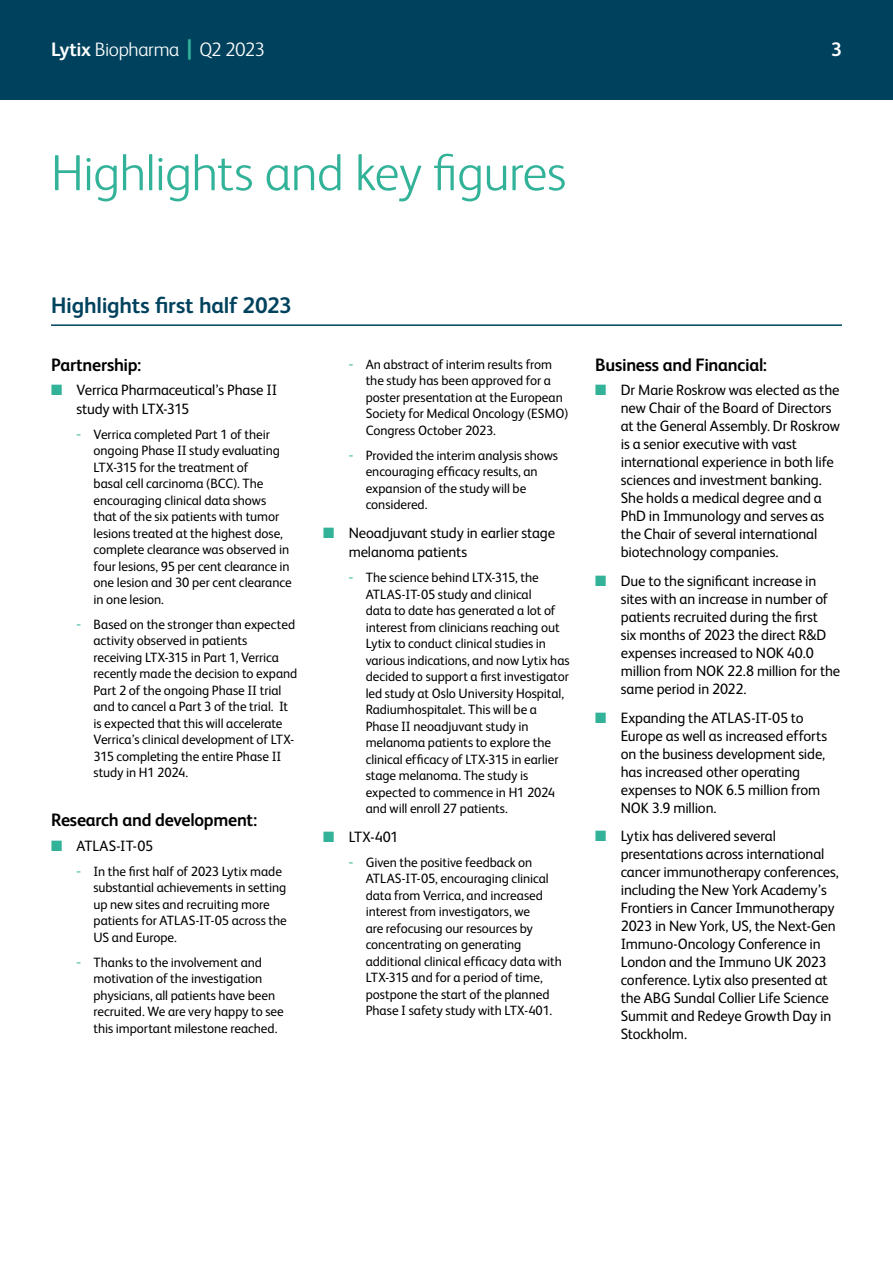
<style>
.page{position:relative;width:893px;height:1263px;background:#fff}
.page>*{position:absolute;margin:0;border:0;box-sizing:border-box;transform-origin:0 0}
.t1{font:300 51px "FS Albert";letter-spacing:-.01em;color:#32b298}
.t2{font:700 22.5px "FS Albert";letter-spacing:-.01em;color:#00425d}
.t3{font:300 19.5px "FS Albert";letter-spacing:-.02em;color:#fff}
.t4{font:700 19.5px "FS Albert";color:#fff}
.t5{font:700 18px "FS Albert";letter-spacing:-.015em;color:#000}
.t6{font:15px/18px "FS Albert";letter-spacing:-.01em;color:#000}
.t7{font:13.5px/16.5px "FS Albert";letter-spacing:-.005em;color:#000}
.s1{font-weight:700}
.s2{font-weight:800;font-size:27.45px;color:#32b298}
.s3{color:#32b298}
.s4{font-family:"Myriad Pro";font-size:15px;color:#32b298}
</style>
<div class="page">
<div style="left:0;top:0;width:893px;height:100px;background:#00425d"></div>
<hr style="left:51px;top:324px;width:791px;height:2px;background:#00425d">
<h3 class="t3" style="left:51px;top:37px;width:216px"><span class="s1">Lytix</span> Biopharma <span class="s2">|</span> Q2 2023</h3>
<h3 class="t4" style="left:831px;top:36px;width:12px">3</h3>
<h1 class="t1" style="left:51px;top:139px;width:517px">Highlights and key figures</h1>
<h2 class="t2" style="left:51px;top:290px;width:242px">Highlights first half 2023</h2>
<h3 class="t5" style="left:51px;top:352px;width:92px">Partnership:</h3>
<p class="t6" style="left:77px;top:380px;width:202px;line-height:18.8px;text-indent:-26px"><span class="s3">■</span> Verrica Pharmaceutical’s Phase II study with LTX-315</p>
<p class="t7" style="left:94px;top:425px;width:200px;text-indent:-17px"><span class="s4">-</span> Verrica completed Part 1 of their ongoing Phase II study evaluating<br>LTX-315 for the treatment of<br>basal cell carcinoma (BCC). The encouraging clinical data shows that of the six patients with tumor lesions treated at the highest dose, complete clearance was observed in four lesions, 95 per cent clearance in one lesion and 30 per cent clearance in one lesion.</p>
<p class="t7" style="left:94px;top:615px;width:205px;text-indent:-17px"><span class="s4">-</span> Based on the stronger than expected activity observed in patients receiving LTX-315 in Part 1, Verrica recently made the decision to expand Part 2 of the ongoing Phase II trial and to cancel a Part 3 of the trial. It is expected that this will accelerate Verrica’s clinical development of LTX-315 completing the entire Phase II study in H1 2024.</p>
<h3 class="t5" style="left:51px;top:807px;width:208px">Research and development:</h3>
<p class="t6" style="left:51px;top:836px;width:104px"><span class="s3">■</span> ATLAS-IT-05</p>
<p class="t7" style="left:94px;top:862px;width:195px;text-indent:-17px"><span class="s4">-</span> In the first half of 2023 Lytix made substantial achievements in setting up new sites and recruiting more patients for ATLAS-IT-05 across the<br>US and Europe.</p>
<p class="t7" style="left:94px;top:953px;width:192px;text-indent:-17px"><span class="s4">-</span> Thanks to the involvement and motivation of the investigation physicians, all patients have been recruited. We are very happy to see this important milestone reached.</p>
<p class="t7" style="left:366px;top:355px;width:204px;text-indent:-17px"><span class="s4">-</span> An abstract of interim results from the study has been approved for a poster presentation at the European Society for Medical Oncology (ESMO)<br>Congress October 2023.</p>
<p class="t7" style="left:366px;top:446px;width:194px;text-indent:-17px"><span class="s4">-</span> Provided the interim analysis shows encouraging efficacy results, an expansion of the study will be considered.</p>
<p class="t6" style="left:349px;top:523px;width:208px;line-height:18.8px;text-indent:-26px"><span class="s3">■</span> Neoadjuvant study in earlier stage melanoma patients</p>
<p class="t7" style="left:366px;top:569px;width:206px;text-indent:-17px"><span class="s4">-</span> The science behind LTX-315, the ATLAS-IT-05 study and clinical<br>data to date has generated a lot of interest from clinicians reaching out Lytix to conduct clinical studies in various indications, and now Lytix has decided to support a first investigator led study at Oslo University Hospital, Radiumhospitalet. This will be a Phase II neoadjuvant study in melanoma patients to explore the clinical efficacy of LTX-315 in earlier stage melanoma. The study is expected to commence in H1 2024 and will enroll 27 patients.</p>
<p class="t6" style="left:323px;top:827px;width:77px"><span class="s3">■</span> LTX-401</p>
<p class="t7" style="left:366px;top:853px;width:198px;text-indent:-17px"><span class="s4">-</span> Given the positive feedback on ATLAS-IT-05, encouraging clinical data from Verrica, and increased interest from investigators, we<br>are refocusing our resources by concentrating on generating additional clinical efficacy data with LTX-315 and for a period of time, postpone the start of the planned Phase I safety study with LTX-401.</p>
<h3 class="t5" style="left:595px;top:352px;width:173px">Business and Financial:</h3>
<p class="t6" style="left:621px;top:380px;width:221px;text-indent:-26px"><span class="s3">■</span> Dr Marie Roskrow was elected as the new Chair of the Board of Directors at the General Assembly. Dr Roskrow is a senior executive with vast international experience in both life sciences and investment banking.<br>She holds a medical degree and a PhD in Immunology and serves as the Chair of several international biotechnology companies.</p>
<p class="t6" style="left:621px;top:571px;width:221px;text-indent:-26px"><span class="s3">■</span> Due to the significant increase in sites with an increase in number of patients recruited during the first<br>six months of 2023 the direct R&amp;D expenses increased to NOK 40.0 million from NOK 22.8 million for the same period in 2022.</p>
<p class="t6" style="left:621px;top:708px;width:208px;text-indent:-26px"><span class="s3">■</span> Expanding the ATLAS-IT-05 to<br>Europe as well as increased efforts on the business development side, has increased other operating expenses to NOK 6.5 million from<br>NOK 3.9 million.</p>
<p class="t6" style="left:621px;top:826px;width:220px;text-indent:-26px"><span class="s3">■</span> Lytix has delivered several presentations across international cancer immunotherapy conferences, including the New York Academy’s<br>Frontiers in Cancer Immunotherapy<br>2023 in New York, US, the Next-Gen<br>Immuno-Oncology Conference in<br>London and the Immuno UK 2023 conference. Lytix also presented at the ABG Sundal Collier Life Science<br>Summit and Redeye Growth Day in<br>Stockholm.</p>
</div>
